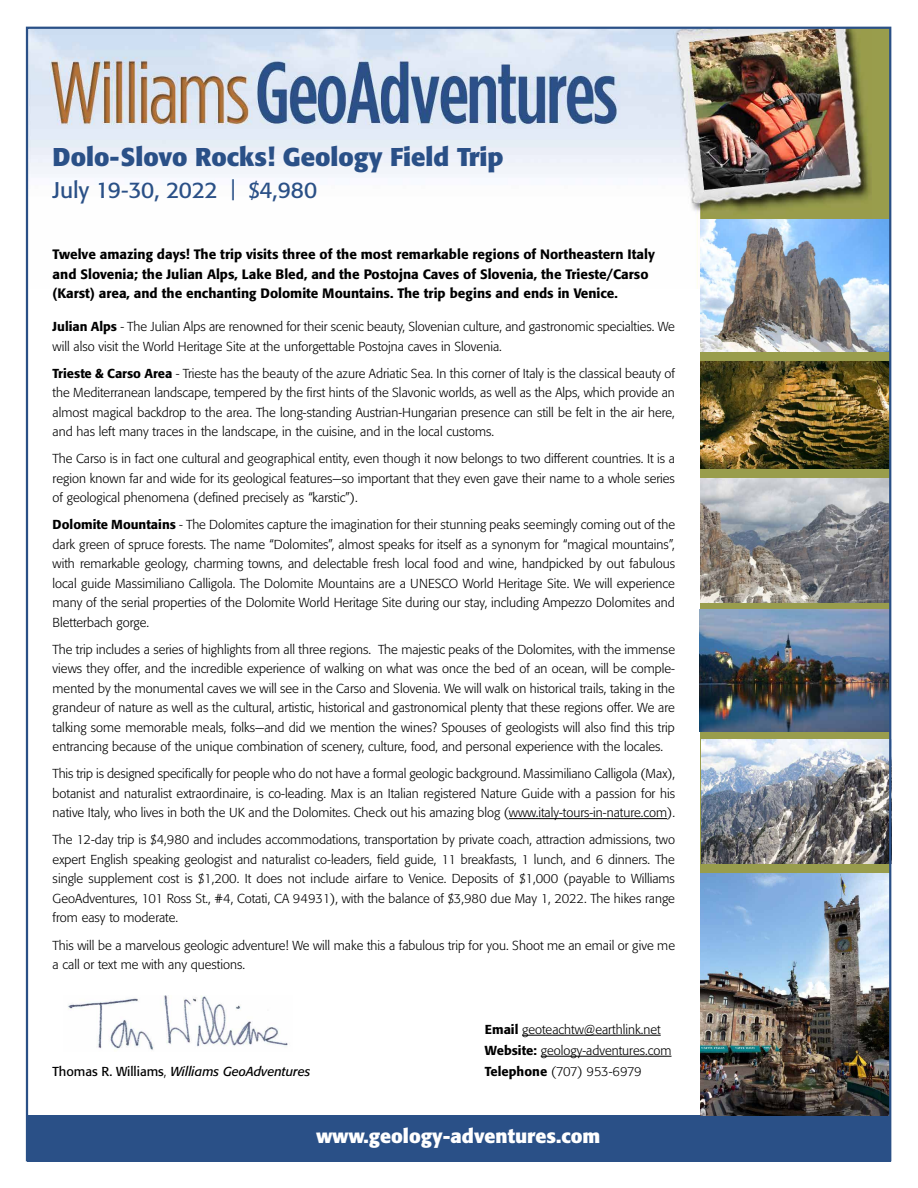
<style>
.page{position:relative;width:918px;height:1188px;background:#fff}
.page>*{position:absolute;margin:0;border:0;box-sizing:border-box;transform-origin:0 0}
.t1{font:700 25.5px "Formata";color:#2a5087}
.t2{font:22.5px "Formata";color:#2a5087}
.t3{font:700 19.5px "Formata";color:#fff}
.t4{font:500 13.5px/19.5px "Formata";color:#000}
.t5{font:300 12.9px/19.5px "Formata";color:#000;text-align:justify}
.t6{font:italic 12.9px "Formata";color:#000}
.s1{font-size:21px}
.s2{font-weight:500}
.s3{font-style:normal}
.s4{font-weight:300;font-style:normal}
</style>
<div class="page">
<svg style="left:700px;top:28px;width:191px;height:1092px;background:#888f5b"></svg>
<div style="left:27px;top:1115px;width:864px;height:47px;background:#2a5087"></div>
<img style="left:29px;top:30px;width:841px;height:259px">
<hr style="left:509px;top:818px;width:158px;height:1px;background:#000">
<img style="left:68px;top:995px;width:220px;height:55px">
<img style="left:700px;top:873px;width:188px;height:242px">
<img style="left:700px;top:362px;width:188px;height:107px">
<img style="left:700px;top:609px;width:188px;height:122px">
<img style="left:700px;top:219px;width:188px;height:133px">
<img style="left:700px;top:478px;width:188px;height:124px">
<img style="left:701px;top:740px;width:187px;height:124px">
<hr style="left:522px;top:1035px;width:139px;height:1px;background:#000">
<hr style="left:541px;top:1056px;width:131px;height:1px;background:#000">
<h1 class="t1" style="left:53px;top:141px;width:452px">Dolo-Slovo Rocks! Geology Field Trip</h1>
<h2 class="t2" style="left:53px;top:176px;width:266px">July 19-30, 2022 <span class="s1">|</span> $4,980</h2>
<p class="t4" style="left:53px;top:244px;width:604px">Twelve amazing days! The trip visits three of the most remarkable regions of Northeastern Italy and Slovenia; the Julian Alps, Lake Bled, and the Postojna Caves of Slovenia, the Trieste/Carso (Karst) area, and the enchanting Dolomite Mountains. The trip begins and ends in Venice.</p>
<p class="t5" style="left:53px;top:317px;width:624px"><span class="s2">Julian Alps</span> - The Julian Alps are renowned for their scenic beauty, Slovenian culture, and gastronomic specialties. We will also visit the World Heritage Site at the unforgettable Postojna caves in Slovenia.</p>
<p class="t5" style="left:53px;top:363px;width:624px"><span class="s2">Trieste &amp; Carso Area</span> - Trieste has the beauty of the azure Adriatic Sea. In this corner of Italy is the classical beauty of the Mediterranean landscape, tempered by the first hints of the Slavonic worlds, as well as the Alps, which provide an almost magical backdrop to the area. The long-standing Austrian-Hungarian presence can still be felt in the air here, and has left many traces in the landscape, in the cuisine, and in the local customs.</p>
<p class="t5" style="left:53px;top:449px;width:624px">The Carso is in fact one cultural and geographical entity, even though it now belongs to two different countries. It is a region known far and wide for its geological features—so important that they even gave their name to a whole series of geological phenomena (defined precisely as “karstic”).</p>
<p class="t5" style="left:53px;top:515px;width:624px"><span class="s2">Dolomite Mountains</span> - The Dolomites capture the imagination for their stunning peaks seemingly coming out of the dark green of spruce forests. The name “Dolomites”, almost speaks for itself as a synonym for “magical mountains”, with remarkable geology, charming towns, and delectable fresh local food and wine, handpicked by out fabulous local guide Massimiliano Calligola. The Dolomite Mountains are a UNESCO World Heritage Site. We will experience many of the serial properties of the Dolomite World Heritage Site during our stay, including Ampezzo Dolomites and Bletterbach gorge.</p>
<p class="t5" style="left:53px;top:640px;width:624px">The trip includes a series of highlights from all three regions. The majestic peaks of the Dolomites, with the immense views they offer, and the incredible experience of walking on what was once the bed of an ocean, will be comple&shy;mented by the monumental caves we will see in the Carso and Slovenia. We will walk on historical trails, taking in the grandeur of nature as well as the cultural, artistic, historical and gastronomical plenty that these regions offer. We are talking some memorable meals, folks—and did we mention the wines? Spouses of geologists will also find this trip entrancing because of the unique combination of scenery, culture, food, and personal experience with the locales.</p>
<p class="t5" style="left:53px;top:764px;width:624px">This trip is designed specifically for people who do not have a formal geologic background. Massimiliano Calligola (Max), botanist and naturalist extraordinaire, is co-leading. Max is an Italian registered Nature Guide with a passion for his native Italy, who lives in both the UK and the Dolomites. Check out his amazing blog (www.italy-tours-in-nature.com).</p>
<p class="t5" style="left:53px;top:830px;width:624px">The 12-day trip is $4,980 and includes accommodations, transportation by private coach, attraction admissions, two expert English speaking geologist and naturalist co-leaders, field guide, 11 breakfasts, 1 lunch, and 6 dinners. The single supplement cost is $1,200. It does not include airfare to Venice. Deposits of $1,000 (payable to Williams GeoAdventures, 101 Ross St., #4, Cotati, CA 94931), with the balance of $3,980 due May 1, 2022. The hikes range from easy to moderate.</p>
<p class="t5" style="left:53px;top:935px;width:624px">This will be a marvelous geologic adventure! We will make this a fabulous trip for you. Shoot me an email or give me a call or text me with any questions.</p>
<p class="t6" style="left:53px;top:1064px;width:259px"><span class="s3">Thomas R. Williams</span><span class="s4">,</span> Williams GeoAdventures</p>
<p class="t5" style="left:485px;top:1019px;width:188px;line-height:21px;text-align:left"><span class="s2">Email</span> geoteachtw@earthlink.net<br><span class="s2">Website:</span> geology-adventures.com<br><span class="s2">Telephone</span> (707) 953-6979</p>
<h3 class="t3" style="left:316px;top:1124px;width:286px">www.geology-adventures.com</h3>
</div>
